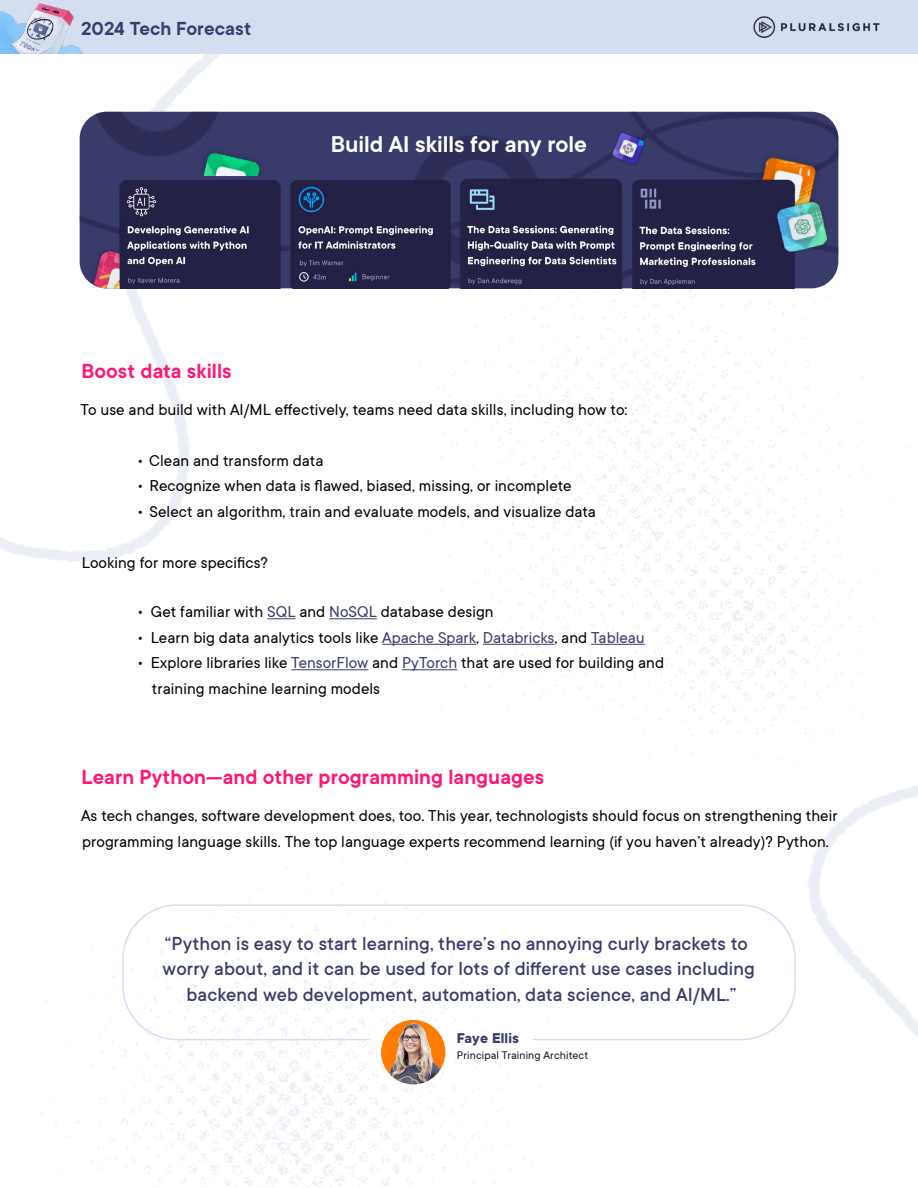
<style>
.page{position:relative;width:918px;height:1188px;background:#fff}
.page>*{position:absolute;margin:0;border:0;box-sizing:border-box;transform-origin:0 0}
.t1{font:600 21.75px "PSTT Commons";color:#fff}
.t2{font:600 19.5px "PSTT Commons";letter-spacing:.005em;color:#ff1675}
.t3{font:500 18px/25.5px "PSTT Commons";letter-spacing:.005em;color:#393b6b;text-align:center}
.t4{font:600 18px "PSTT Commons";letter-spacing:.005em;color:#393b6b}
.t5{font:15px/25.5px "PSTT Commons";letter-spacing:.005em;color:#000}
.t6{font:700 13.5px "PSTT Commons";letter-spacing:.01em;color:#393b6b}
.t7{font:10.5px "PSTT Commons";letter-spacing:.01em;color:#171226}
.s1{color:#393b6b}
</style>
<div class="page">
<div style="left:0;top:0;width:918px;height:54px;background:#d3dff0"></div>
<img style="left:0;top:11px;width:83px;height:43px">
<img style="left:753px;top:16px;width:127px;height:22px">
<img style="left:7px;top:0;width:71px;height:54px">
<img style="left:0;top:54px;width:918px;height:1134px">
<img style="left:80px;top:112px;width:758px;height:176px">
<img style="left:747px;top:147px;width:80px;height:48px">
<img style="left:80px;top:236px;width:37px;height:52px">
<img style="left:117px;top:176px;width:166px;height:112px">
<img style="left:458px;top:176px;width:167px;height:112px">
<img style="left:288px;top:176px;width:166px;height:112px">
<img style="left:630px;top:176px;width:167px;height:112px">
<div style="left:122px;top:904px;width:674px;height:136px;border:2px solid #d3dff0;border-radius:54px"></div>
<div style="left:371px;top:1030px;width:87px;height:21px;background:#fff"></div>
<div style="left:457px;top:1032px;width:76px;height:22px;background:#fff"></div>
<img style="left:381px;top:1021px;width:64px;height:63px">
<img style="left:771px;top:195px;width:56px;height:57px">
<img style="left:195px;top:142px;width:70px;height:34px">
<img style="left:608px;top:129px;width:40px;height:40px">
<svg style="left:267px;top:618px;width:29px;height:1px"></svg>
<hr style="left:329px;top:618px;width:48px;height:1px;background:#393b6b">
<hr style="left:382px;top:644px;width:94px;height:1px;background:#393b6b">
<hr style="left:483px;top:644px;width:71px;height:1px;background:#393b6b">
<hr style="left:591px;top:644px;width:54px;height:1px;background:#393b6b">
<hr style="left:291px;top:669px;width:77px;height:1px;background:#393b6b">
<hr style="left:402px;top:669px;width:55px;height:1px;background:#393b6b">
<p class="t4" style="left:81px;top:15px;width:172px">2024 Tech Forecast</p>
<h1 class="t1" style="left:331px;top:128px;width:258px">Build AI skills for any role</h1>
<h2 class="t2" style="left:81px;top:356px;width:152px">Boost data skills</h2>
<p class="t5" style="left:81px;top:396px;width:548px">To use and build with AI/ML effectively, teams need data skills, including how to:</p>
<p class="t5" style="left:137px;top:447px;width:188px">• Clean and transform data</p>
<p class="t5" style="left:137px;top:472px;width:436px">• Recognize when data is flawed, biased, missing, or incomplete</p>
<p class="t5" style="left:137px;top:498px;width:460px">• Select an algorithm, train and evaluate models, and visualize data</p>
<p class="t5" style="left:82px;top:549px;width:188px">Looking for more specifics?</p>
<p class="t5" style="left:137px;top:599px;width:358px">• Get familiar with <span class="s1">SQL</span> and <span class="s1">NoSQL</span> database design</p>
<p class="t5" style="left:137px;top:624px;width:509px">• Learn big data analytics tools like <span class="s1">Apache Spark</span>, <span class="s1">Databricks</span>, and <span class="s1">Tableau</span></p>
<p class="t5" style="left:152px;top:650px;width:514px;text-indent:-15px">• Explore libraries like <span class="s1">TensorFlow</span> and <span class="s1">PyTorch</span> that are used for building and training machine learning models</p>
<h2 class="t2" style="left:81px;top:763px;width:464px">Learn Python—and other programming languages</h2>
<p class="t5" style="left:81px;top:803px;width:758px">As tech changes, software development does, too. This year, technologists should focus on strengthening their programming language skills. The top language experts recommend learning (if you haven’t already)? Python.</p>
<p class="t3" style="left:163px;top:930px;width:594px">“Python is easy to start learning, there’s no annoying curly brackets to worry about, and it can be used for lots of different use cases including backend web development, automation, data science, and AI/ML.”</p>
<p class="t6" style="left:457px;top:1028px;width:64px">Faye Ellis</p>
<p class="t7" style="left:457px;top:1048px;width:133px">Principal Training Architect</p>
</div>
